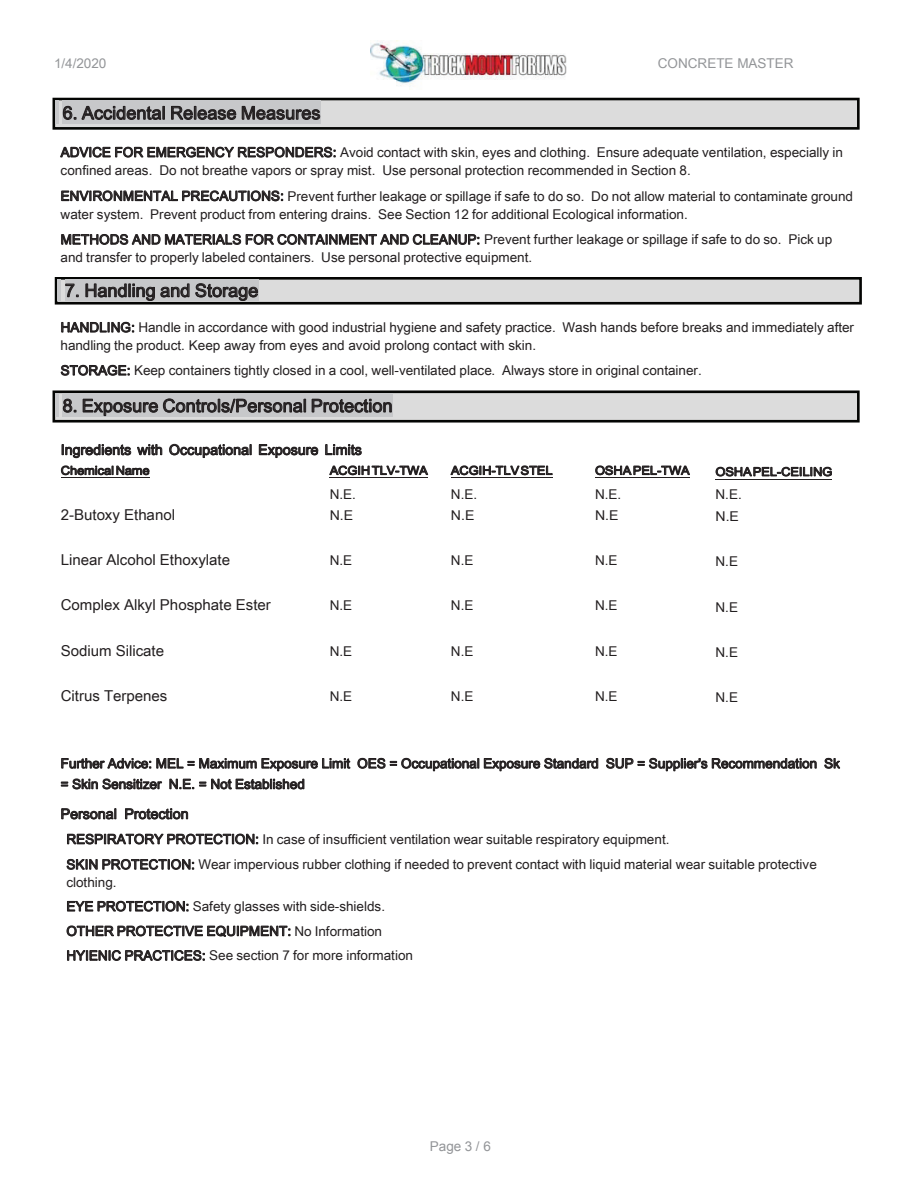
<style>
.page{position:relative;width:918px;height:1188px;background:#fff}
.page>*{position:absolute;margin:0;border:0;box-sizing:border-box;transform-origin:0 0}
.t1{font:18px "Arial Unicode MS";letter-spacing:.005em;color:#231f20}
.t2{font:15px "Arial Unicode MS";color:#231f20}
.t3{font:14.25px "Arial Unicode MS";color:#231f20}
.t4{font:13.5px/18px "Arial Unicode MS";color:#231f20}
.t5{font:13.5px "Arial Unicode MS";color:#939598}
.t6{font:13.5px "Arial Unicode MS";color:#231f20;scale:1.04 1}
.t7{font:13.5px "Arial";color:#939598}
.t8{font:12px "Arial Unicode MS";color:#231f20;scale:1.07 1}
</style>
<div class="page">
<img style="left:371px;top:41px;width:196px;height:46px">
<svg style="left:60px;top:146px;width:275px;height:12px"></svg>
<svg style="left:61px;top:190px;width:222px;height:12px"></svg>
<svg style="left:61px;top:234px;width:418px;height:11px"></svg>
<svg style="left:61px;top:321px;width:73px;height:12px"></svg>
<svg style="left:61px;top:364px;width:68px;height:12px"></svg>
<svg style="left:62px;top:444px;width:69px;height:14px"></svg>
<svg style="left:137px;top:444px;width:25px;height:11px"></svg>
<svg style="left:169px;top:444px;width:82px;height:14px"></svg>
<svg style="left:259px;top:444px;width:59px;height:14px"></svg>
<svg style="left:325px;top:444px;width:37px;height:11px"></svg>
<svg style="left:61px;top:466px;width:88px;height:9px"></svg>
<hr style="left:61px;top:478px;width:88px;height:1px;background:#231f20">
<svg style="left:329px;top:465px;width:99px;height:11px"></svg>
<hr style="left:330px;top:478px;width:98px;height:1px;background:#231f20">
<svg style="left:451px;top:465px;width:101px;height:11px"></svg>
<hr style="left:451px;top:478px;width:102px;height:1px;background:#231f20">
<svg style="left:595px;top:465px;width:95px;height:11px"></svg>
<hr style="left:595px;top:478px;width:95px;height:1px;background:#231f20">
<svg style="left:716px;top:466px;width:116px;height:10px"></svg>
<hr style="left:716px;top:479px;width:116px;height:1px;background:#231f20">
<svg style="left:61px;top:758px;width:289px;height:13px"></svg>
<svg style="left:358px;top:758px;width:240px;height:13px"></svg>
<svg style="left:606px;top:758px;width:211px;height:13px"></svg>
<svg style="left:825px;top:758px;width:15px;height:11px"></svg>
<svg style="left:61px;top:779px;width:101px;height:10px"></svg>
<svg style="left:170px;top:779px;width:134px;height:10px"></svg>
<svg style="left:61px;top:808px;width:55px;height:11px"></svg>
<svg style="left:125px;top:808px;width:63px;height:11px"></svg>
<svg style="left:67px;top:833px;width:191px;height:11px"></svg>
<svg style="left:67px;top:859px;width:127px;height:11px"></svg>
<svg style="left:67px;top:901px;width:121px;height:11px"></svg>
<svg style="left:67px;top:926px;width:223px;height:11px"></svg>
<svg style="left:67px;top:950px;width:138px;height:11px"></svg>
<div style="left:54px;top:99px;width:804px;height:29px;background:#dcdcdc"></div>
<div style="left:53px;top:98px;width:807px;height:32px;border:3px solid #040503"></div>
<hr style="left:55px;top:100px;width:4px;height:24px;background:#c7c8ca">
<div style="left:63px;top:100px;width:258px;height:24px;background:#c7c8ca"></div>
<svg style="left:63px;top:106px;width:13px;height:14px"></svg>
<svg style="left:82px;top:105px;width:83px;height:15px"></svg>
<svg style="left:171px;top:106px;width:65px;height:14px"></svg>
<svg style="left:242px;top:106px;width:78px;height:14px"></svg>
<div style="left:56px;top:278px;width:805px;height:25px;background:#dcdcdc"></div>
<div style="left:55px;top:277px;width:807px;height:28px;border:3px solid #040503"></div>
<hr style="left:57px;top:280px;width:4px;height:21px;background:#c7c8ca">
<div style="left:65px;top:280px;width:194px;height:21px;background:#c7c8ca"></div>
<svg style="left:65px;top:284px;width:13px;height:13px"></svg>
<svg style="left:86px;top:284px;width:69px;height:17px"></svg>
<svg style="left:161px;top:284px;width:28px;height:13px"></svg>
<svg style="left:195px;top:283px;width:63px;height:18px"></svg>
<div style="left:54px;top:392px;width:804px;height:29px;background:#dcdcdc"></div>
<div style="left:53px;top:390px;width:807px;height:33px;border:3px solid #040503"></div>
<hr style="left:55px;top:393px;width:4px;height:24px;background:#c7c8ca">
<div style="left:63px;top:393px;width:330px;height:24px;background:#c7c8ca"></div>
<svg style="left:63px;top:399px;width:13px;height:14px"></svg>
<svg style="left:83px;top:399px;width:223px;height:17px"></svg>
<svg style="left:312px;top:399px;width:80px;height:14px"></svg>
<p class="t5" style="left:54px;top:53px;width:54px">1/4/2020</p>
<p class="t5" style="left:658px;top:53px;width:137px">CONCRETE MASTER</p>
<h1 class="t1" style="left:63px;top:100px;width:259px">6. Accidental Release Measures</h1>
<p class="t4" style="left:61px;top:143px;width:784px">ADVICE FOR EMERGENCY RESPONDERS: Avoid contact with skin, eyes and clothing. Ensure adequate ventilation, especially in confined areas. Do not breathe vapors or spray mist. Use personal protection recommended in Section 8.</p>
<p class="t4" style="left:61px;top:187px;width:794px">ENVIRONMENTAL PRECAUTIONS: Prevent further leakage or spillage if safe to do so. Do not allow material to contaminate ground water system. Prevent product from entering drains. See Section 12 for additional Ecological information.</p>
<p class="t4" style="left:61px;top:230px;width:773px">METHODS AND MATERIALS FOR CONTAINMENT AND CLEANUP: Prevent further leakage or spillage if safe to do so. Pick up and transfer to properly labeled containers. Use personal protective equipment.</p>
<h1 class="t1" style="left:65px;top:277px;width:195px">7. Handling and Storage</h1>
<p class="t4" style="left:61px;top:318px;width:795px">HANDLING: Handle in accordance with good industrial hygiene and safety practice. Wash hands before breaks and immediately after handling the product. Keep away from eyes and avoid prolong contact with skin.</p>
<p class="t4" style="left:61px;top:361px;width:643px">STORAGE: Keep containers tightly closed in a cool, well-ventilated place. Always store in original container.</p>
<h1 class="t1" style="left:63px;top:393px;width:331px">8. Exposure Controls/Personal Protection</h1>
<p class="t3" style="left:61px;top:439px;width:303px">Ingredients with Occupational Exposure Limits</p>
<p class="t8" style="left:61px;top:462px;width:85px">Chemical Name</p>
<p class="t8" style="left:330px;top:462px;width:93px">ACGIH TLV-TWA</p>
<p class="t4" style="left:330px;top:485px;width:28px">N.E.</p>
<p class="t8" style="left:451px;top:462px;width:96px">ACGIH-TLV STEL</p>
<p class="t4" style="left:451px;top:485px;width:28px">N.E.</p>
<p class="t8" style="left:595px;top:462px;width:90px">OSHA PEL-TWA</p>
<p class="t4" style="left:595px;top:485px;width:28px">N.E.</p>
<p class="t8" style="left:716px;top:463px;width:111px">OSHA PEL-CEILING</p>
<p class="t4" style="left:716px;top:485px;width:28px">N.E.</p>
<p class="t2" style="left:61px;top:504px;width:116px">2-Butoxy Ethanol</p>
<p class="t6" style="left:330px;top:505px;width:24px">N.E</p>
<p class="t6" style="left:451px;top:505px;width:24px">N.E</p>
<p class="t6" style="left:595px;top:505px;width:24px">N.E</p>
<p class="t6" style="left:716px;top:507px;width:24px">N.E</p>
<p class="t2" style="left:61px;top:549px;width:171px">Linear Alcohol Ethoxylate</p>
<p class="t4" style="left:330px;top:551px;width:24px">N.E</p>
<p class="t4" style="left:451px;top:551px;width:24px">N.E</p>
<p class="t4" style="left:595px;top:551px;width:24px">N.E</p>
<p class="t4" style="left:716px;top:552px;width:24px">N.E</p>
<p class="t2" style="left:61px;top:594px;width:212px">Complex Alkyl Phosphate Ester</p>
<p class="t4" style="left:330px;top:596px;width:24px">N.E</p>
<p class="t4" style="left:451px;top:596px;width:24px">N.E</p>
<p class="t4" style="left:595px;top:596px;width:24px">N.E</p>
<p class="t4" style="left:716px;top:598px;width:24px">N.E</p>
<p class="t2" style="left:61px;top:639px;width:105px">Sodium Silicate</p>
<p class="t4" style="left:330px;top:641px;width:24px">N.E</p>
<p class="t4" style="left:451px;top:641px;width:24px">N.E</p>
<p class="t4" style="left:595px;top:641px;width:24px">N.E</p>
<p class="t4" style="left:716px;top:643px;width:24px">N.E</p>
<p class="t2" style="left:61px;top:685px;width:108px">Citrus Terpenes</p>
<p class="t4" style="left:330px;top:687px;width:24px">N.E</p>
<p class="t4" style="left:451px;top:687px;width:24px">N.E</p>
<p class="t4" style="left:595px;top:687px;width:24px">N.E</p>
<p class="t4" style="left:716px;top:688px;width:24px">N.E</p>
<p class="t4" style="left:61px;top:753px;width:781px;line-height:20.5px">Further Advice: MEL = Maximum Exposure Limit OES = Occupational Exposure Standard SUP = Supplier's Recommendation Sk = Skin Sensitizer N.E. = Not Established</p>
<p class="t3" style="left:61px;top:803px;width:129px">Personal Protection</p>
<p class="t4" style="left:66px;top:826px;width:752px;line-height:25.3px">RESPIRATORY PROTECTION: In case of insufficient ventilation wear suitable respiratory equipment.<br>SKIN PROTECTION: Wear impervious rubber clothing if needed to prevent contact with liquid material wear suitable protective</p>
<p class="t4" style="left:66px;top:870px;width:348px;line-height:24.5px">clothing.<br>EYE PROTECTION: Safety glasses with side-shields.<br>OTHER PROTECTIVE EQUIPMENT: No Information HYIENIC PRACTICES: See section 7 for more information</p>
<p class="t7" style="left:430px;top:1138px;width:62px">Page 3 / 6</p>
</div>
